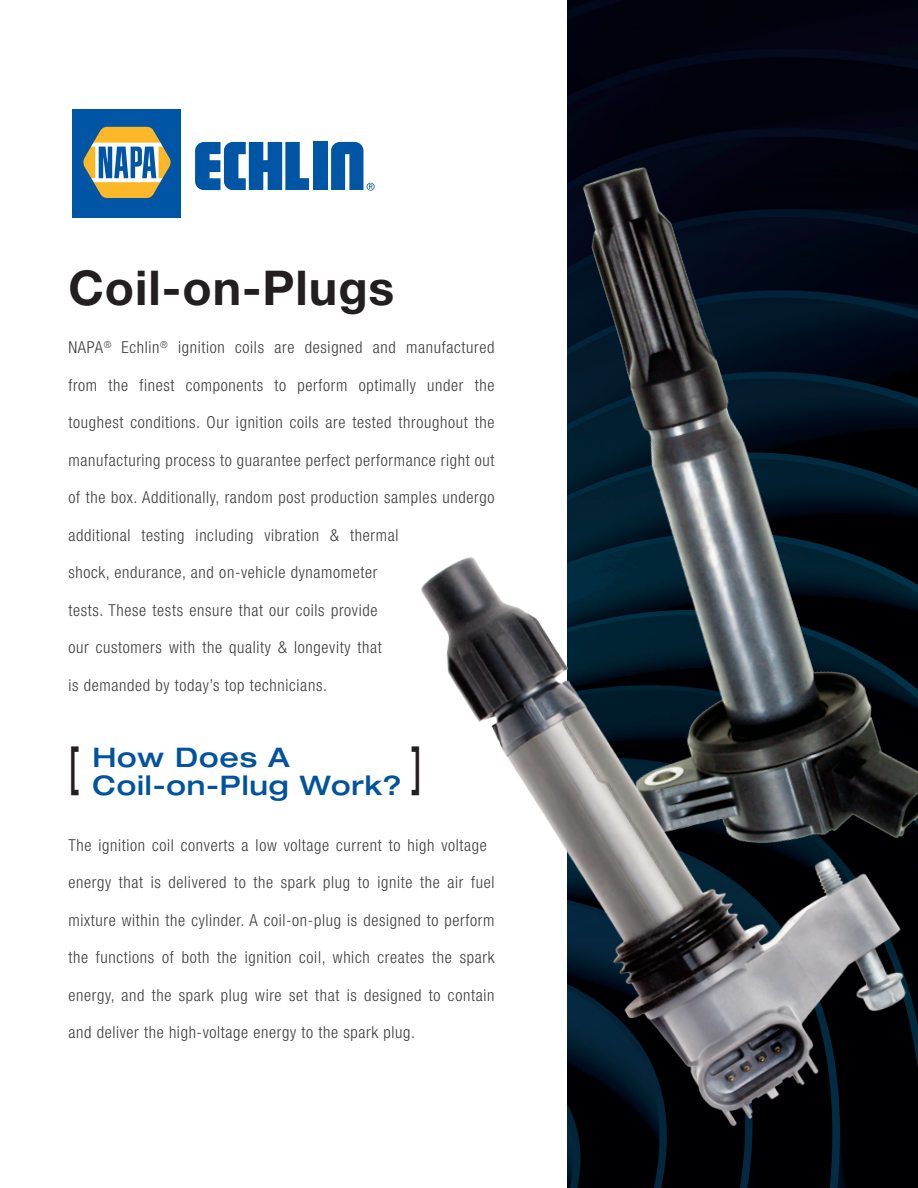
<style>
.page{position:relative;width:918px;height:1188px;background:#fff}
.page>*{position:absolute;margin:0;border:0;box-sizing:border-box;transform-origin:0 0}
.t1{font:700 48px "Helvetica Neue LT Std";letter-spacing:.02em;color:#231f20}
.t2{font:500 expanded 27px/28.5px "Helvetica Neue LT Std";letter-spacing:.03em;color:#0153a0}
.t3{font:300 condensed 16.5px "Helvetica Neue LT Std";letter-spacing:.04em;color:#3e3e3f}
.s1{font-size:54px;color:#231f20}
</style>
<div class="page">
<img style="left:567px;top:0;width:351px;height:1188px">
<svg style="left:195px;top:142px;width:114px;height:48px"></svg>
<div style="left:313px;top:142px;width:15px;height:48px;background:#0155a5"></div>
<svg style="left:331px;top:142px;width:44px;height:49px"></svg>
<div style="left:73px;top:109px;width:108px;height:108px;background:#0155a5"></div>
<svg style="left:83px;top:127px;width:88px;height:71px"></svg>
<img style="left:567px;top:131px;width:351px;height:389px">
<img style="left:421px;top:520px;width:497px;height:635px">
<h1 class="t1" style="left:68px;top:258px;width:328px">Coil-on-Plugs</h1>
<p class="t3" style="left:68px;top:338px;width:427px">NAPA<sup>®</sup> Echlin<sup>®</sup> ignition coils are designed and manufactured</p>
<p class="t3" style="left:68px;top:375px;width:427px">from the finest components to perform optimally under the</p>
<p class="t3" style="left:68px;top:413px;width:427px">toughest conditions. Our ignition coils are tested throughout the</p>
<p class="t3" style="left:68px;top:450px;width:427px">manufacturing process to guarantee perfect performance right out</p>
<p class="t3" style="left:68px;top:488px;width:428px">of the box. Additionally, random post production samples undergo</p>
<p class="t3" style="left:68px;top:525px;width:332px">additional testing including vibration &amp; thermal</p>
<p class="t3" style="left:68px;top:563px;width:311px">shock, endurance, and on-vehicle dynamometer</p>
<p class="t3" style="left:68px;top:600px;width:311px">tests. These tests ensure that our coils provide</p>
<p class="t3" style="left:68px;top:638px;width:315px">our customers with the quality &amp; longevity that</p>
<p class="t3" style="left:68px;top:675px;width:260px">is demanded by today’s top technicians.</p>
<h2 class="t2" style="left:93px;top:742px;width:331px;text-indent:-24px"><span class="s1">[</span> How Does A<br>Coil-on-Plug Work? <sup>]</sup></h2>
<p class="t3" style="left:68px;top:836px;width:420px">The ignition coil converts a low voltage current to high voltage</p>
<p class="t3" style="left:68px;top:873px;width:428px">energy that is delivered to the spark plug to ignite the air fuel</p>
<p class="t3" style="left:68px;top:911px;width:428px">mixture within the cylinder. A coil-on-plug is designed to perform</p>
<p class="t3" style="left:68px;top:948px;width:427px">the functions of both the ignition coil, which creates the spark</p>
<p class="t3" style="left:68px;top:986px;width:427px">energy, and the spark plug wire set that is designed to contain</p>
<p class="t3" style="left:68px;top:1023px;width:348px">and deliver the high-voltage energy to the spark plug.</p>
</div>
